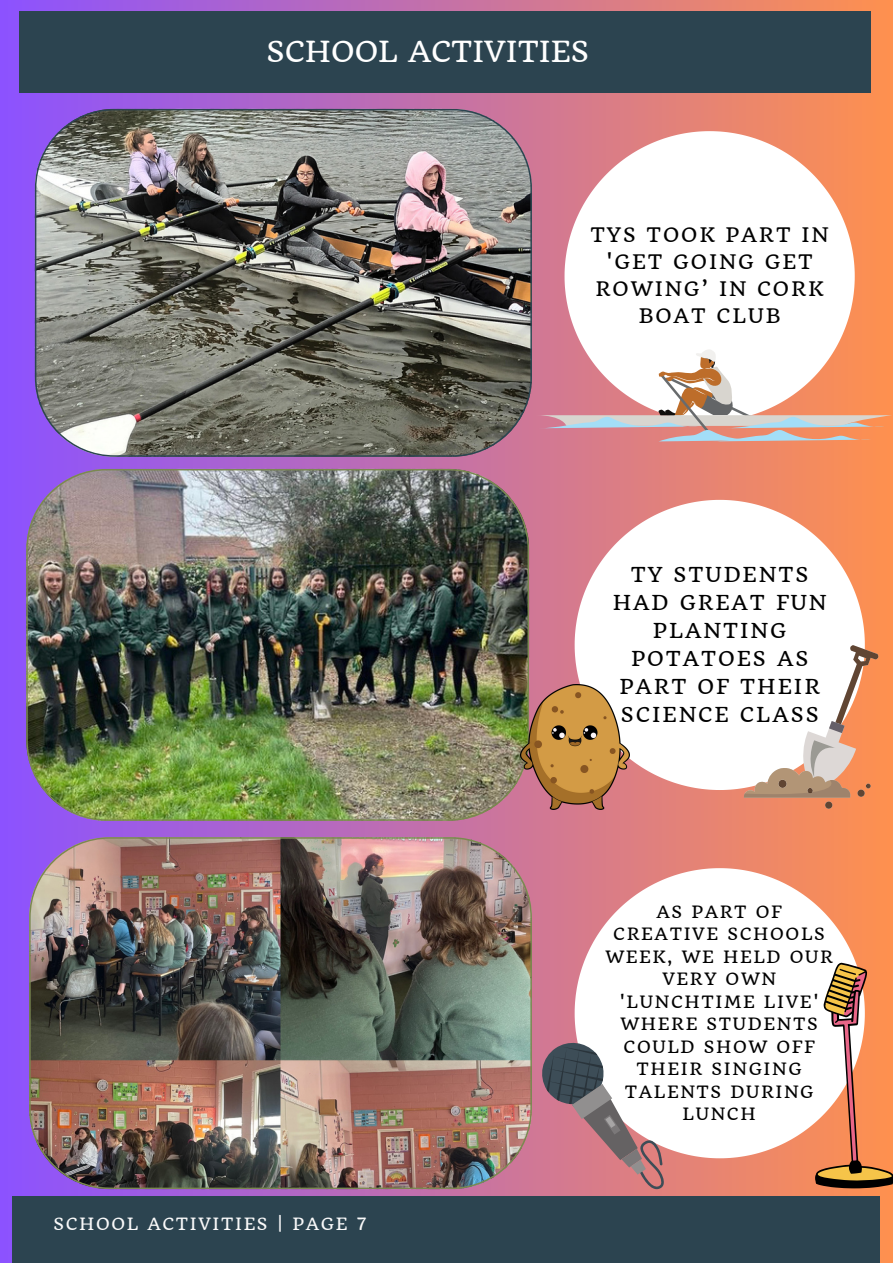
<style>
.page{position:relative;width:893px;height:1264px;background:#fff}
.page>*{position:absolute;margin:0;border:0;box-sizing:border-box;transform-origin:0 0}
.t1{font:28.35px "Quando";color:#fff}
.t2{font:20.1px/28px "Quando";letter-spacing:.1em;color:#000;text-align:center}
.t3{font:19.5px/27px "Quando";letter-spacing:.1em;color:#000;text-align:center}
.t4{font:16.65px/22.5px "Quando";letter-spacing:.1em;color:#000;text-align:center}
.t5{font:16.5px "Quando";letter-spacing:.1em;color:#fafafa}
</style>
<div class="page">
<div style="left:0;top:0;width:892px;height:1262px;background:linear-gradient(to right,#8a53fb,#fe904f)"></div>
<div style="left:12px;top:1196px;width:867px;height:66px;background:#2c4450"></div>
<div style="left:19px;top:12px;width:851px;height:81px;background:#2c4450"></div>
<img style="left:35px;top:109px;width:497px;height:348px">
<img style="left:26px;top:469px;width:503px;height:351px">
<img style="left:29px;top:837px;width:503px;height:352px">
<svg style="left:564px;top:131px;width:290px;height:218px"></svg>
<svg style="left:574px;top:500px;width:290px;height:290px"></svg>
<svg style="left:574px;top:868px;width:290px;height:290px"></svg>
<img style="left:520px;top:685px;width:109px;height:124px">
<div style="left:825px;top:801px;width:7px;height:7px;background:#604533;border-radius:50%"></div>
<svg style="left:743px;top:645px;width:135px;height:152px"></svg>
<svg style="left:535px;top:349px;width:357px;height:92px"></svg>
<svg style="left:538px;top:1039px;width:127px;height:150px"></svg>
<svg style="left:815px;top:962px;width:77px;height:226px"></svg>
<p class="t1" style="left:266px;top:34px;width:324px">SCHOOL ACTIVITIES</p>
<p class="t3" style="left:590px;top:222px;width:240px">TYS TOOK PART IN 'GET GOING GET<br>ROWING’ IN CORK<br>BOAT CLUB</p>
<p class="t2" style="left:612px;top:560px;width:215px">TY STUDENTS<br>HAD GREAT FUN<br>PLANTING<br>POTATOES AS<br>PART OF THEIR<br>SCIENCE CLASS</p>
<p class="t5" style="left:53px;top:1213px;width:315px">SCHOOL ACTIVITIES | PAGE 7</p>
<p class="t4" style="left:605px;top:900px;width:229px">AS PART OF<br>CREATIVE SCHOOLS<br>WEEK, WE HELD OUR<br>VERY OWN 'LUNCHTIME LIVE'<br>WHERE STUDENTS<br>COULD SHOW OFF<br>THEIR SINGING<br>TALENTS DURING<br>LUNCH</p>
</div>
